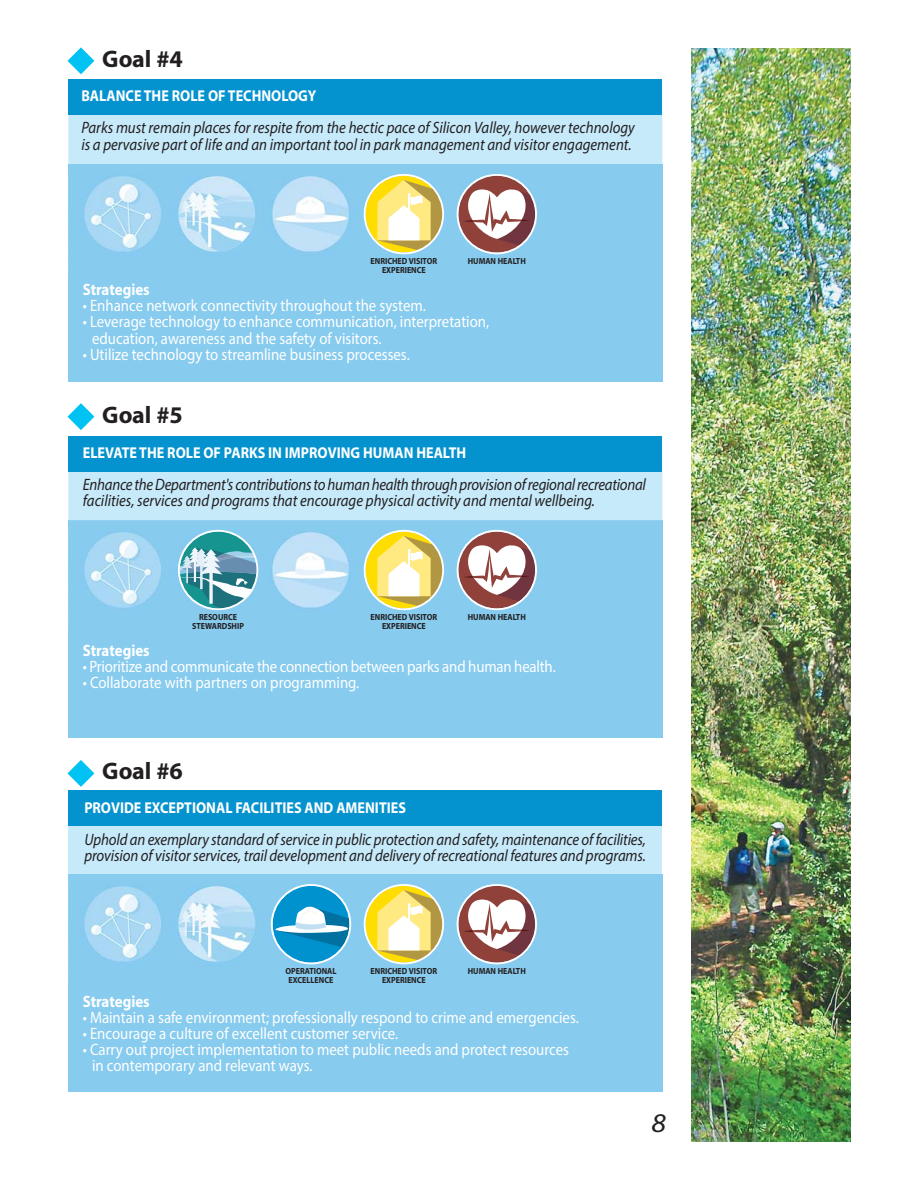
<style>
.page{position:relative;width:918px;height:1188px;background:#fff}
.page>*{position:absolute;margin:0;border:0;box-sizing:border-box;transform-origin:0 0}
.t1{font:italic 27px "Myriad";color:#231f20;scale:1.1 1}
.t2{font:700 24px "Myriad Pro";color:#231f20}
.t3{font:16.5px/16.2px "Myriad Pro";color:#fff;scale:.9 1}
.t4{font:italic 16.5px/16.2px "Myriad Pro";letter-spacing:-.005em;color:#231f20;scale:.9 1}
.t5{font:700 16.5px "Myriad Pro";color:#fff;scale:.9 1}
.t6{font:700 15.75px "Myriad Pro";color:#fff;scale:.9 1}
.t7{font:700 8.85px/8.7px "Myriad Pro";color:#231f20;text-align:center;scale:.9 1}
</style>
<div class="page">
<img style="left:68px;top:520px;width:594px;height:218px">
<svg style="left:178px;top:530px;width:81px;height:80px;background:#73b3c1"></svg>
<svg style="left:364px;top:530px;width:80px;height:80px"></svg>
<svg style="left:457px;top:530px;width:80px;height:80px"></svg>
<div style="left:68px;top:826px;width:594px;height:48px;background:#c7eafb"></div>
<img style="left:691px;top:49px;width:159px;height:1093px">
<div style="left:68px;top:114px;width:594px;height:50px;background:#c7eafb"></div>
<div style="left:68px;top:79px;width:594px;height:36px;background:#0593cf"></div>
<svg style="left:68px;top:47px;width:26px;height:27px"></svg>
<div style="left:68px;top:790px;width:594px;height:36px;background:#0593cf"></div>
<svg style="left:68px;top:760px;width:26px;height:27px"></svg>
<img style="left:68px;top:164px;width:594px;height:218px">
<svg style="left:364px;top:174px;width:80px;height:80px"></svg>
<svg style="left:457px;top:174px;width:80px;height:80px"></svg>
<div style="left:68px;top:471px;width:594px;height:49px;background:#c7eafb"></div>
<div style="left:68px;top:436px;width:594px;height:36px;background:#0593cf"></div>
<svg style="left:68px;top:403px;width:26px;height:27px"></svg>
<img style="left:68px;top:874px;width:594px;height:218px">
<svg style="left:271px;top:884px;width:80px;height:80px;background:#51b0d9"></svg>
<svg style="left:364px;top:884px;width:80px;height:80px"></svg>
<svg style="left:457px;top:884px;width:80px;height:80px"></svg>
<h2 class="t2" style="left:102px;top:46px;width:82px">Goal #4</h2>
<p class="t6" style="left:81px;top:87px;width:263px">BALANCE THE ROLE OF TECHNOLOGY</p>
<p class="t4" style="left:81px;top:122px;width:617px">Parks must remain places for respite from the hectic pace of Silicon Valley, however technology is a pervasive part of life and an important tool in park management and visitor engagement.</p>
<p class="t7" style="left:371px;top:257px;width:76px">ENRICHED VISITOR<br>EXPERIENCE</p>
<p class="t7" style="left:468px;top:257px;width:66px">HUMAN HEALTH</p>
<p class="t5" style="left:83px;top:281px;width:76px">Strategies</p>
<p class="t3" style="left:83px;top:299px;width:383px">• Enhance network connectivity throughout the system.</p>
<p class="t3" style="left:92px;top:316px;width:443px;text-indent:-9px">• Leverage technology to enhance communication, interpretation, education, awareness and the safety of visitors.</p>
<p class="t3" style="left:83px;top:348px;width:365px">• Utilize technology to streamline business processes.</p>
<h2 class="t2" style="left:102px;top:402px;width:82px">Goal #5</h2>
<p class="t6" style="left:83px;top:444px;width:428px">ELEVATE THE ROLE OF PARKS IN IMPROVING HUMAN HEALTH</p>
<p class="t4" style="left:83px;top:478px;width:627px">Enhance the Department's contributions to human health through provision of regional recreational facilities, services and programs that encourage physical activity and mental wellbeing.</p>
<p class="t7" style="left:192px;top:613px;width:59px">RESOURCE<br>STEWARDSHIP</p>
<p class="t7" style="left:371px;top:613px;width:76px">ENRICHED VISITOR<br>EXPERIENCE</p>
<p class="t7" style="left:468px;top:613px;width:66px">HUMAN HEALTH</p>
<p class="t5" style="left:83px;top:641px;width:76px">Strategies</p>
<p class="t3" style="left:83px;top:660px;width:527px">• Prioritize and communicate the connection between parks and human health.</p>
<p class="t3" style="left:83px;top:676px;width:309px">• Collaborate with partners on programming.</p>
<h2 class="t2" style="left:102px;top:758px;width:82px">Goal #6</h2>
<p class="t6" style="left:84px;top:799px;width:359px">PROVIDE EXCEPTIONAL FACILITIES AND AMENITIES</p>
<p class="t4" style="left:84px;top:833px;width:626px">Uphold an exemplary standard of service in public protection and safety, maintenance of facilities, provision of visitor services, trail development and delivery of recreational features and programs.</p>
<p class="t7" style="left:285px;top:967px;width:58px">OPERATIONAL<br>EXCELLENCE</p>
<p class="t7" style="left:371px;top:967px;width:76px">ENRICHED VISITOR<br>EXPERIENCE</p>
<p class="t7" style="left:468px;top:967px;width:66px">HUMAN HEALTH</p>
<p class="t5" style="left:83px;top:992px;width:76px">Strategies</p>
<p class="t3" style="left:83px;top:1011px;width:553px">• Maintain a safe environment; professionally respond to crime and emergencies.</p>
<p class="t3" style="left:83px;top:1027px;width:352px">• Encourage a culture of excellent customer service.</p>
<p class="t3" style="left:92px;top:1043px;width:531px;text-indent:-9px">• Carry out project implementation to meet public needs and protect resources in contemporary and relevant ways.</p>
<h1 class="t1" style="left:652px;top:1113px;width:15px">8</h1>
</div>
